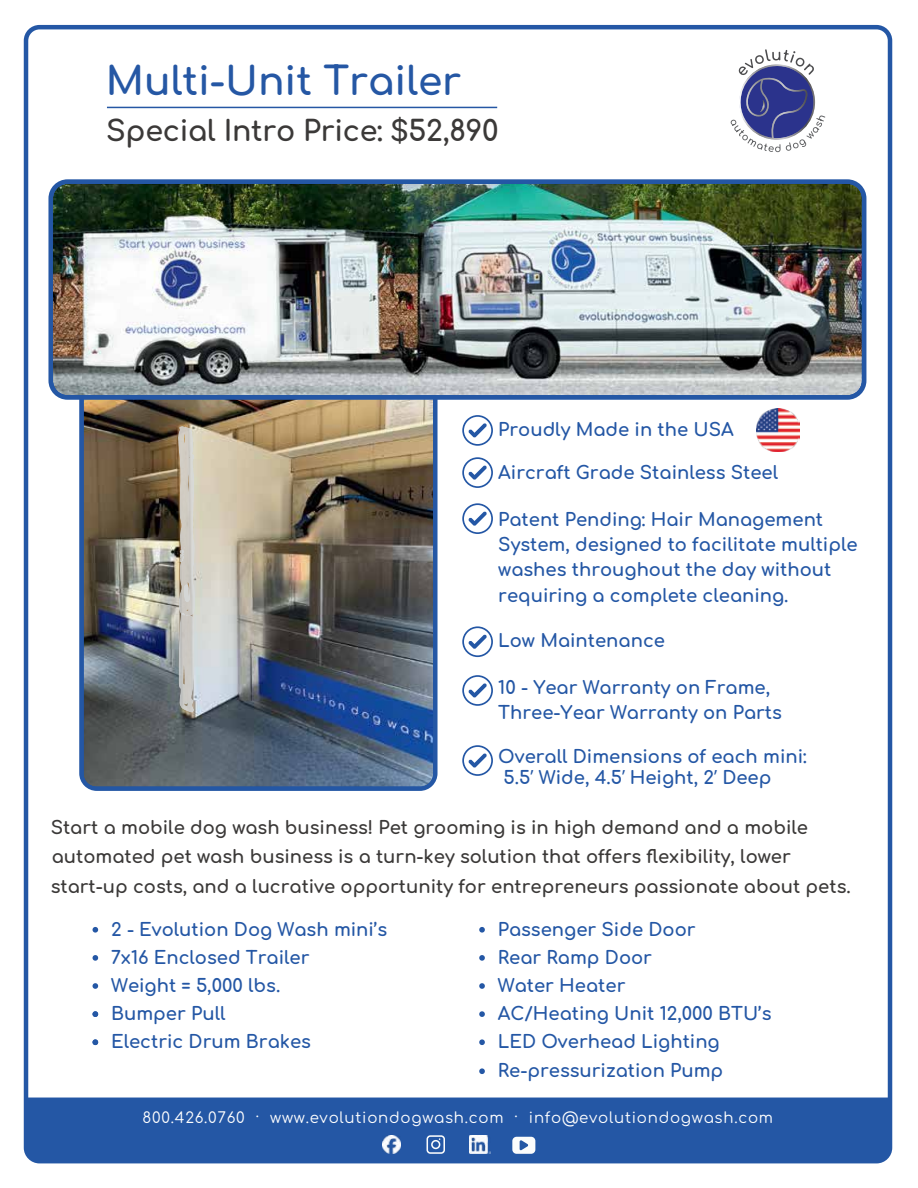
<style>
.page{position:relative;width:918px;height:1188px;background:#fff}
.page>*{position:absolute;margin:0;border:0;box-sizing:border-box;transform-origin:0 0}
.t1{font:700 39px "Comfortaa";color:#2557a4}
.t2{font:700 28.5px "Comfortaa";letter-spacing:-.01em;color:#3b3938}
.t3{font:700 18px/28.3px "Comfortaa";color:#2457a5}
.t4{font:700 18px/29.2px "Comfortaa";color:#3b3938}
.t5{font:15px "Comfortaa";letter-spacing:.05em;color:#fff}
.s1{font-family:"Open Sans";font-weight:400}
</style>
<div class="page">
<div style="left:29px;top:1098px;width:858px;height:60px;background:#2457a5"></div>
<hr style="left:107px;top:107px;width:390px;height:1px;background:#2557a4">
<svg style="left:731px;top:49px;width:94px;height:103px"></svg>
<div style="left:24px;top:25px;width:868px;height:1138px;border:4px solid #2457a5;border-radius:14px"></div>
<svg style="left:427px;top:1135px;width:18px;height:19px"></svg>
<img style="left:383px;top:1135px;width:18px;height:19px">
<img style="left:469px;top:1135px;width:22px;height:19px">
<svg style="left:512px;top:1137px;width:23px;height:17px"></svg>
<svg style="left:462px;top:626px;width:31px;height:31px"></svg>
<svg style="left:462px;top:675px;width:31px;height:31px"></svg>
<svg style="left:462px;top:503px;width:31px;height:31px"></svg>
<svg style="left:462px;top:457px;width:31px;height:31px"></svg>
<svg style="left:462px;top:415px;width:31px;height:31px"></svg>
<img style="left:756px;top:408px;width:43px;height:43px">
<img style="left:79px;top:402px;width:359px;height:389px">
<svg style="left:177px;top:426px;width:19px;height:287px;background:#c2beb5"></svg>
<img style="left:48px;top:179px;width:819px;height:223px">
<svg style="left:93px;top:927px;width:5px;height:6px"></svg>
<svg style="left:93px;top:955px;width:5px;height:6px"></svg>
<svg style="left:93px;top:983px;width:5px;height:6px"></svg>
<svg style="left:93px;top:1011px;width:5px;height:6px"></svg>
<svg style="left:93px;top:1039px;width:5px;height:6px"></svg>
<svg style="left:479px;top:927px;width:6px;height:6px"></svg>
<svg style="left:479px;top:955px;width:6px;height:6px"></svg>
<svg style="left:479px;top:983px;width:6px;height:6px"></svg>
<svg style="left:479px;top:1011px;width:6px;height:6px"></svg>
<svg style="left:479px;top:1039px;width:6px;height:6px"></svg>
<svg style="left:479px;top:1068px;width:6px;height:6px"></svg>
<svg style="left:462px;top:745px;width:31px;height:31px"></svg>
<h1 class="t1" style="left:106px;top:45px;width:357px">Multi-Unit Trailer</h1>
<h2 class="t2" style="left:106px;top:104px;width:394px">Special Intro Price: $52,890</h2>
<p class="t3" style="left:498px;top:413px;width:237px">Proudly Made in the USA</p>
<p class="t3" style="left:498px;top:457px;width:281px">Aircraft Grade Stainless Steel</p>
<p class="t3" style="left:498px;top:505px;width:361px;line-height:25px">Patent Pending: Hair Management System, designed to facilitate multiple washes throughout the day without requiring a complete cleaning.</p>
<p class="t3" style="left:498px;top:624px;width:168px">Low Maintenance</p>
<p class="t3" style="left:498px;top:673px;width:285px;line-height:25px">10 - Year Warranty on Frame,<br>Three-Year Warranty on Parts</p>
<p class="t3" style="left:498px;top:743px;width:310px;line-height:21.6px">Overall Dimensions of each mini:<br>5.5<span class="s1">’</span> Wide, 4.5<span class="s1">’</span> Height, 2<span class="s1">’</span> Deep</p>
<p class="t4" style="left:51px;top:811px;width:802px">Start a mobile dog wash business! Pet grooming is in high demand and a mobile automated pet wash business is a turn-key solution that offers flexibility, lower start-up costs, and a lucrative opportunity for entrepreneurs passionate about pets.</p>
<p class="t3" style="left:498px;top:913px;width:275px">Passenger Side Door<br>Rear Ramp Door<br>Water Heater<br>AC/Heating Unit 12,000 BTU’s<br>LED Overhead Lighting<br>Re-pressurization Pump</p>
<p class="t3" style="left:111px;top:913px;width:278px">2 - Evolution Dog Wash mini’s<br>7x16 Enclosed Trailer<br>Weight = 5,000 lbs.</p>
<p class="t3" style="left:111px;top:1026px;width:201px">Electric Drum Brakes</p>
<p class="t3" style="left:111px;top:998px;width:116px">Bumper Pull</p>
<p class="t5" style="left:143px;top:1104px;width:632px">800.426.0760 . www.evolutiondogwash.com . info@evolutiondogwash.com</p>
</div>
